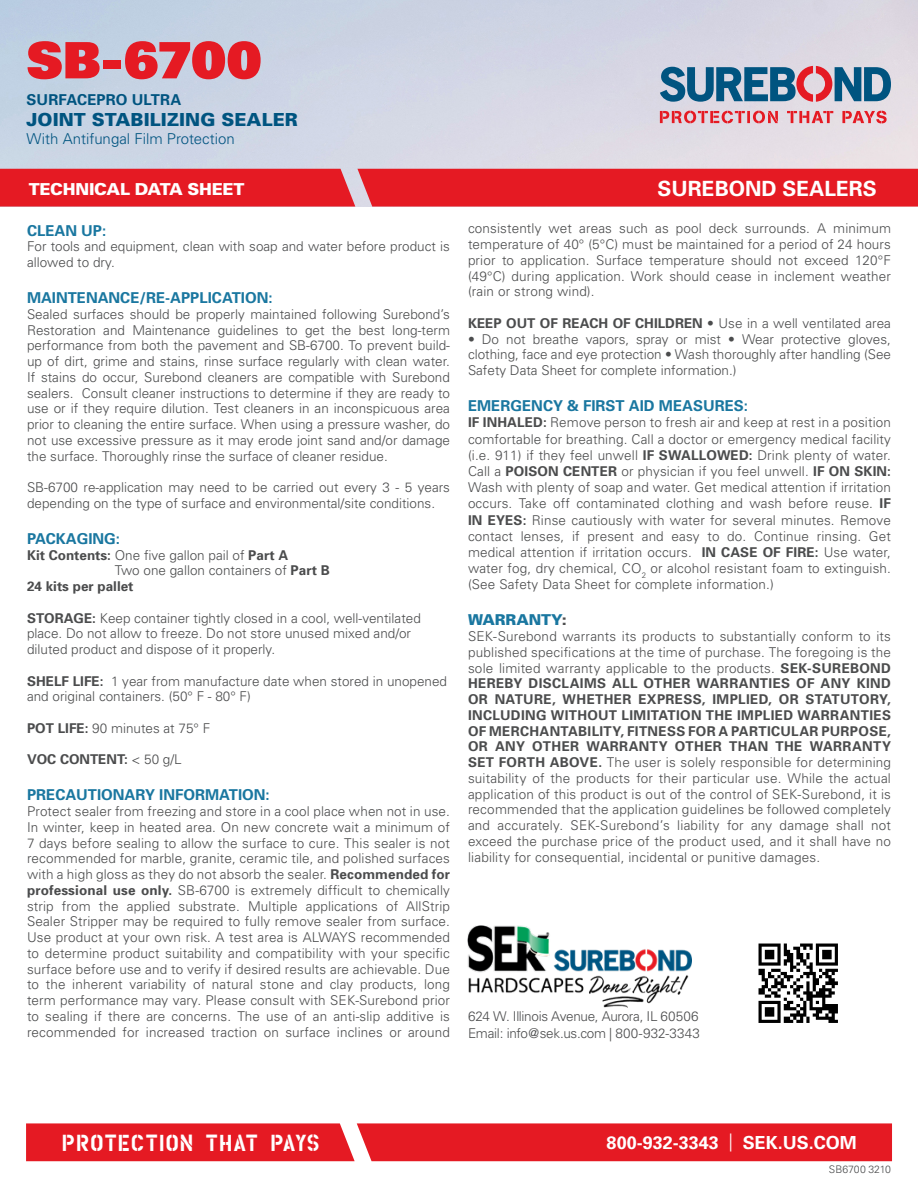
<style>
.page{position:relative;width:918px;height:1188px;background:#fff}
.page>*{position:absolute;margin:0;border:0;box-sizing:border-box;transform-origin:0 0}
.t1{font:900 50.25px "Univers";letter-spacing:-.015em;color:#e51a23}
.t2{font:22.5px "Housebroken Clean";color:#fff}
.t3{font:700 21px "Univers";color:#fff}
.t4{font:700 18px "Univers";color:#fff}
.t5{font:900 18px "Univers";letter-spacing:.005em;color:#005480}
.t6{font:900 16.5px "Univers";letter-spacing:-.015em;color:#fff}
.t7{font:700 15px "Univers";color:#1a77a0}
.t8{font:300 15px "Univers";color:#005480}
.t9{font:700 15px "Univers";letter-spacing:.005em;color:#005480}
.t10{font:900 15px "Univers";letter-spacing:-.01em;color:#1a77a0}
.t11{font:300 13.5px/15.8px "Univers";color:#4b4c4d;text-align:justify}
.t12{font:300 13.5px "Univers";letter-spacing:-.02em;color:#4b4c4d}
.t13{font:700 13.5px "Univers";color:#4b4c4d}
.t14{font:300 10.5px "Univers";color:#4b4c4d}
.s1{font-weight:700}
.s2{font-weight:300}
.s3{color:#4b4c4d}
</style>
<div class="page">
<img style="left:467px;top:926px;width:224px;height:81px">
<img style="left:758px;top:943px;width:80px;height:80px">
<svg style="left:660px;top:66px;width:231px;height:36px;background:#6d86a2"></svg>
<svg style="left:660px;top:111px;width:227px;height:12px;background:#e38a93"></svg>
<div style="left:26px;top:1123px;width:866px;height:38px;background:#e51a23"></div>
<div style="left:0;top:169px;width:918px;height:38px;background:#e51a23"></div>
<p class="t1" style="left:27px;top:27px;width:237px">SB-6700</p>
<p class="t9" style="left:27px;top:91px;width:156px">SURFACEPRO ULTRA</p>
<p class="t5" style="left:27px;top:109px;width:273px">JOINT STABILIZING SEALER</p>
<p class="t8" style="left:27px;top:130px;width:210px">With Antifungal Film Protection</p>
<p class="t6" style="left:29px;top:179px;width:217px">TECHNICAL DATA SHEET</p>
<p class="t3" style="left:657px;top:175px;width:221px">SUREBOND SEALERS</p>
<p class="t7" style="left:27px;top:221px;width:81px">CLEAN UP:</p>
<p class="t11" style="left:27px;top:239px;width:425px">For tools and equipment, clean with soap and water before product is allowed to dry.</p>
<p class="t7" style="left:27px;top:289px;width:247px">MAINTENANCE/RE-APPLICATION:</p>
<p class="t11" style="left:27px;top:306px;width:425px">Sealed surfaces should be properly maintained following Surebond’s Restoration and Maintenance guidelines to get the best long-term performance from both the pavement and SB-6700. To prevent build&shy;up of dirt, grime and stains, rinse surface regularly with clean water.<br>If stains do occur, Surebond cleaners are compatible with Surebond sealers. Consult cleaner instructions to determine if they are ready to use or if they require dilution. Test cleaners in an inconspicuous area prior to cleaning the entire surface. When using a pressure washer, do not use excessive pressure as it may erode joint sand and/or damage the surface. Thoroughly rinse the surface of cleaner residue.</p>
<p class="t11" style="left:27px;top:480px;width:425px">SB-6700 re-application may need to be carried out every 3 - 5 years depending on the type of surface and environmental/site conditions.</p>
<p class="t7" style="left:27px;top:530px;width:95px">PACKAGING:</p>
<p class="t11" style="left:115px;top:547px;width:216px;text-indent:-88px"><span class="s1">Kit Contents:</span> One five gallon pail of <span class="s1">Part A<br></span>Two one gallon containers of <span class="s1">Part B</span></p>
<p class="t13" style="left:27px;top:578px;width:108px">24 kits per pallet</p>
<p class="t11" style="left:27px;top:610px;width:395px;text-align:left"><span class="s1">STORAGE:</span> Keep container tightly closed in a cool, well-ventilated place. Do not allow to freeze. Do not store unused mixed and/or diluted product and dispose of it properly.</p>
<p class="t11" style="left:27px;top:673px;width:422px"><span class="s1">SHELF LIFE:</span> 1 year from manufacture date when stored in unopened and original containers. (50° F - 80° F)</p>
<p class="t11" style="left:27px;top:720px;width:185px"><span class="s1">POT LIFE:</span> 90 minutes at 75° F</p>
<p class="t13" style="left:27px;top:752px;width:156px">VOC CONTENT: <span class="s2">&lt; 50 g/L</span></p>
<p class="t7" style="left:27px;top:786px;width:244px">PRECAUTIONARY INFORMATION:</p>
<p class="t11" style="left:27px;top:804px;width:425px">Protect sealer from freezing and store in a cool place when not in use.<br>In winter, keep in heated area. On new concrete wait a minimum of 7 days before sealing to allow the surface to cure. This sealer is not recommended for marble, granite, ceramic tile, and polished surfaces with a high gloss as they do not absorb the sealer. <span class="s1">Recommended for professional use only.</span> SB-6700 is extremely difficult to chemically strip from the applied substrate. Multiple applications of AllStrip Sealer Stripper may be required to fully remove sealer from surface.<br>Use product at your own risk. A test area is ALWAYS recommended to determine product suitability and compatibility with your specific surface before use and to verify if desired results are achievable. Due to the inherent variability of natural stone and clay products, long term performance may vary. Please consult with SEK-Surebond prior to sealing if there are concerns. The use of an anti-slip additive is recommended for increased traction on surface inclines or around</p>
<p class="t11" style="left:468px;top:221px;width:425px">consistently wet areas such as pool deck surrounds. A minimum temperature of 40° (5°C) must be maintained for a period of 24 hours prior to application. Surface temperature should not exceed 120°F (49°C) during application. Work should cease in inclement weather (rain or strong wind).</p>
<p class="t11" style="left:468px;top:315px;width:424px"><span class="s1">KEEP OUT OF REACH OF CHILDREN</span> • Use in a well ventilated area</p>
<p class="t11" style="left:468px;top:331px;width:425px">• Do not breathe vapors, spray or mist • Wear protective gloves, clothing, face and eye protection • Wash thoroughly after handling (See Safety Data Sheet for complete information.)</p>
<p class="t7" style="left:468px;top:397px;width:282px">EMERGENCY &amp; FIRST AID MEASURES:</p>
<p class="t11" style="left:468px;top:414px;width:425px;line-height:16.2px"><span class="s1">IF INHALED:</span> Remove person to fresh air and keep at rest in a position comfortable for breathing. Call a doctor or emergency medical facility (i.e. 911) if they feel unwell <span class="s1">IF SWALLOWED:</span> Drink plenty of water.<br>Call a <span class="s1">POISON CENTER</span> or physician if you feel unwell. <span class="s1">IF ON SKIN:<br></span>Wash with plenty of soap and water. Get medical attention if irritation occurs. Take off contaminated clothing and wash before reuse. <span class="s1">IF IN EYES:</span> Rinse cautiously with water for several minutes. Remove contact lenses, if present and easy to do. Continue rinsing. Get medical attention if irritation occurs. <span class="s1">IN CASE OF FIRE:</span> Use water, water fog, dry chemical, CO<sub>2</sub> or alcohol resistant foam to extinguish. (See Safety Data Sheet for complete information.)</p>
<p class="t10" style="left:468px;top:611px;width:100px">WARRANTY<span class="s3">:</span></p>
<p class="t11" style="left:468px;top:628px;width:425px">SEK-Surebond warrants its products to substantially conform to its published specifications at the time of purchase. The foregoing is the sole limited warranty applicable to the products. <span class="s1">SEK-SUREBOND HEREBY DISCLAIMS ALL OTHER WARRANTIES OF ANY KIND OR NATURE, WHETHER EXPRESS, IMPLIED, OR STATUTORY, INCLUDING WITHOUT LIMITATION THE IMPLIED WARRANTIES OF MERCHANTABILITY, FITNESS FOR A PARTICULAR PURPOSE, OR ANY OTHER WARRANTY OTHER THAN THE WARRANTY SET FORTH ABOVE.</span> The user is solely responsible for determining suitability of the products for their particular use. While the actual application of this product is out of the control of SEK-Surebond, it is recommended that the application guidelines be followed completely and accurately. SEK-Surebond’s liability for any damage shall not exceed the purchase price of the product used, and it shall have no liability for consequential, incidental or punitive damages.</p>
<p class="t12" style="left:468px;top:1009px;width:232px">624 W. Illinois Avenue, Aurora, IL 60506</p>
<p class="t12" style="left:468px;top:1025px;width:234px">Email: info@sek.us.com | 800-932-3343</p>
<p class="t2" style="left:62px;top:1128px;width:260px">PROTECTION THAT PAYS</p>
<p class="t4" style="left:607px;top:1131px;width:252px">800-932-3343 <span class="s2">|</span> SEK.US.COM</p>
<p class="t14" style="left:829px;top:1163px;width:64px">SB6700 3210</p>
</div>
